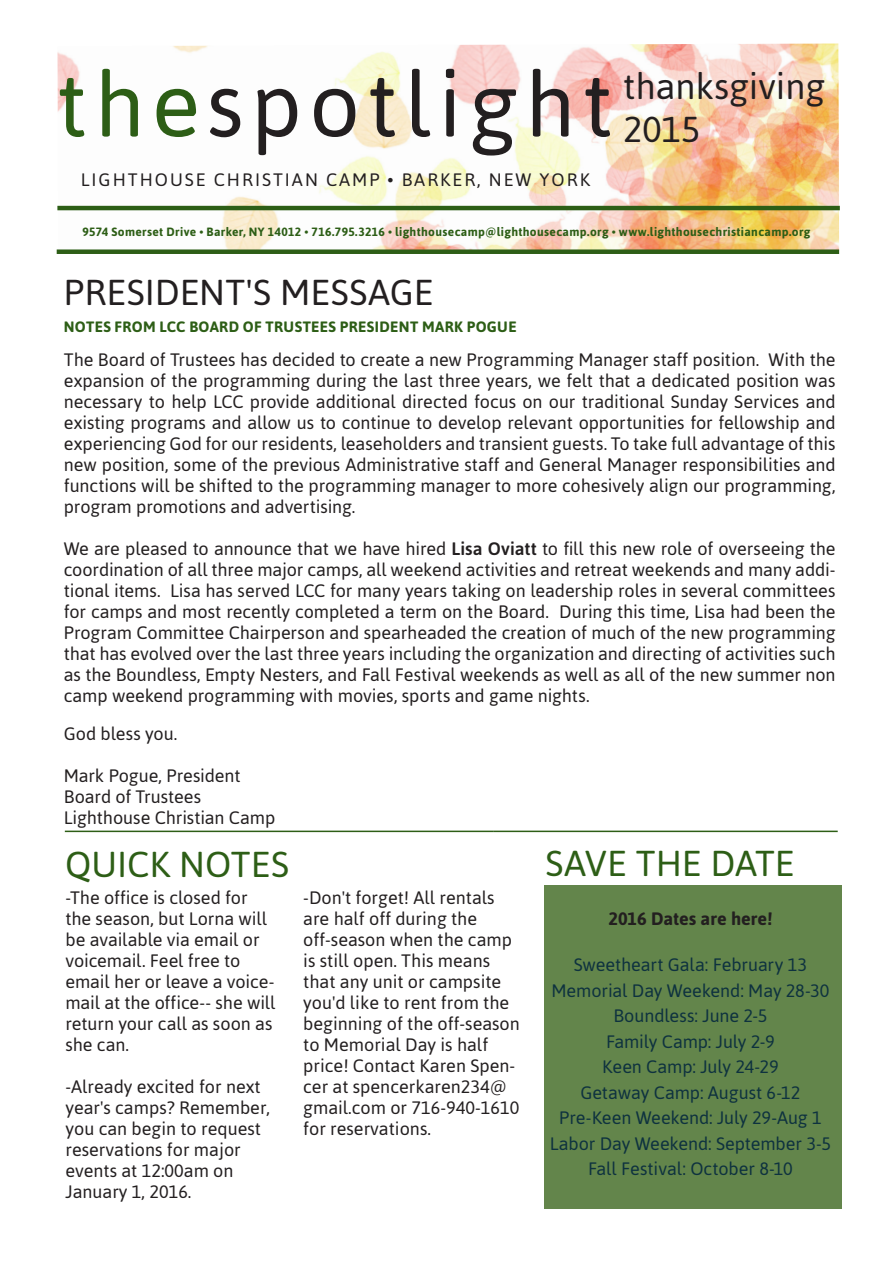
<style>
.page{position:relative;width:893px;height:1263px;background:#fff}
.page>*{position:absolute;margin:0;border:0;box-sizing:border-box;transform-origin:0 0}
.t1{font:90px "Asap";letter-spacing:.075em;color:#231f20}
.Text_1{font:36px "Asap";color:#231f20}
.Text_1-2{font:36px "Asap";color:#2d5e16}
.t2{font:18px/21px "Asap";color:#231f20}
.t3{font:18px "Asap";letter-spacing:-.005em;color:#0e323f}
.t4{font:18px "Asap";letter-spacing:.11em;color:#231f20}
.t5{font:700 18px "Asap";color:#231f20}
.Text_1-3{font:700 15px "Asap";letter-spacing:.025em;color:#2d5e16}
.t6{font:700 12px "Asap";letter-spacing:.03em;color:#2d5e16}
.s1{color:#2d5e16}
.s2{font-weight:500}
</style>
<div class="page">
<img style="left:57px;top:44px;width:782px;height:205px">
<div style="left:544px;top:885px;width:298px;height:324px;background:#63854b"></div>
<hr style="left:65px;top:831px;width:428px;height:1px;background:#2d5e16">
<hr style="left:493px;top:831px;width:345px;height:1px;background:#2d5e16">
<hr style="left:57px;top:206px;width:783px;height:4px;background:#2d5e16">
<div style="left:57px;top:249px;width:782px;height:5px;background:#2d5e16"></div>
<p class="t1" style="left:56px;top:46px;width:558px"><span class="s1">the</span>spotlight</p>
<p class="t4" style="left:81px;top:168px;width:511px">LIGHTHOUSE CHRISTIAN CAMP • BARKER, NEW YORK</p>
<p class="Text_1" style="left:623px;top:62px;width:203px">thanksgiving</p>
<p class="Text_1" style="left:623px;top:106px;width:79px">2015</p>
<p class="t6" style="left:82px;top:224px;width:729px">9574 Somerset Drive • Barker, NY 14012 • 716.795.3216 • lighthousecamp@lighthousecamp.org • www.lighthousechristiancamp.org</p>
<p class="Text_1" style="left:64px;top:268px;width:371px">PRESIDENT'S MESSAGE</p>
<p class="Text_1-3" style="left:64px;top:317px;width:454px">NOTES FROM LCC BOARD OF TRUSTEES PRESIDENT MARK POGUE</p>
<p class="t2" style="left:64px;top:349px;width:773px;text-align:justify">The Board of Trustees has decided to create a new Programming Manager staff position. With the expansion of the programming during the last three years, we felt that a dedicated position was necessary to help LCC provide additional directed focus on our traditional Sunday Services and existing programs and allow us to continue to develop relevant opportunities for fellowship and experiencing God for our residents, leaseholders and transient guests. To take full advantage of this new position, some of the previous Administrative staff and General Manager responsibilities and functions will be shifted to the programming manager to more cohesively align our programming, program promotions and advertising.</p>
<p class="t2" style="left:64px;top:538px;width:773px;text-align:justify">We are pleased to announce that we have hired <span class="s2">Lisa Oviatt</span> to fill this new role of overseeing the coordination of all three major camps, all weekend activities and retreat weekends and many addi&shy;tional items. Lisa has served LCC for many years taking on leadership roles in several committees for camps and most recently completed a term on the Board. During this time, Lisa had been the Program Committee Chairperson and spearheaded the creation of much of the new programming that has evolved over the last three years including the organization and directing of activities such as the Boundless, Empty Nesters, and Fall Festival weekends as well as all of the new summer non camp weekend programming with movies, sports and game nights.</p>
<p class="t2" style="left:64px;top:722px;width:115px">God bless you.</p>
<p class="t2" style="left:64px;top:764px;width:178px">Mark Pogue, President</p>
<p class="t2" style="left:64px;top:785px;width:139px">Board of Trustees</p>
<p class="t2" style="left:64px;top:806px;width:213px">Lighthouse Christian Camp</p>
<p class="Text_1-2" style="left:65px;top:840px;width:225px">QUICK NOTES</p>
<p class="Text_1-2" style="left:545px;top:839px;width:251px">SAVE THE DATE</p>
<p class="t5" style="left:608px;top:906px;width:165px">2016 Dates are here!</p>
<p class="t3" style="left:574px;top:953px;width:235px">Sweetheart Gala: February 13</p>
<p class="t3" style="left:551px;top:978px;width:279px">Memorial Day Weekend: May 28-30</p>
<p class="t3" style="left:613px;top:1004px;width:156px">Boundless: June 2-5</p>
<p class="t3" style="left:606px;top:1029px;width:170px">Family Camp: July 2-9</p>
<p class="t3" style="left:602px;top:1055px;width:178px">Keen Camp: July 24-29</p>
<p class="t3" style="left:580px;top:1080px;width:222px">Getaway Camp: August 6-12</p>
<p class="t3" style="left:559px;top:1106px;width:264px">Pre-Keen Weekend: July 29-Aug 1</p>
<p class="t3" style="left:550px;top:1131px;width:283px">Labor Day Weekend: September 3-5</p>
<p class="t3" style="left:588px;top:1157px;width:206px">Fall Festival: October 8-10</p>
<p class="t2" style="left:65px;top:886px;width:212px">-The office is closed for the season, but Lorna will be available via email or voicemail. Feel free to email her or leave a voice&shy;mail at the office-- she will return your call as soon as she can.</p>
<p class="t2" style="left:65px;top:1075px;width:206px">-Already excited for next year's camps? Remember, you can begin to request reservations for major events at 12:00am on</p>
<p class="t2" style="left:65px;top:1180px;width:128px">January 1, 2016.</p>
<p class="t2" style="left:303px;top:886px;width:218px">-Don't forget! All rentals are half off during the off-season when the camp is still open. This means that any unit or campsite you'd like to rent from the beginning of the off-season to Memorial Day is half price! Contact Karen Spen&shy;cer at spencerkaren234@ gmail.com or 716-940-1610 for reservations.</p>
</div>
